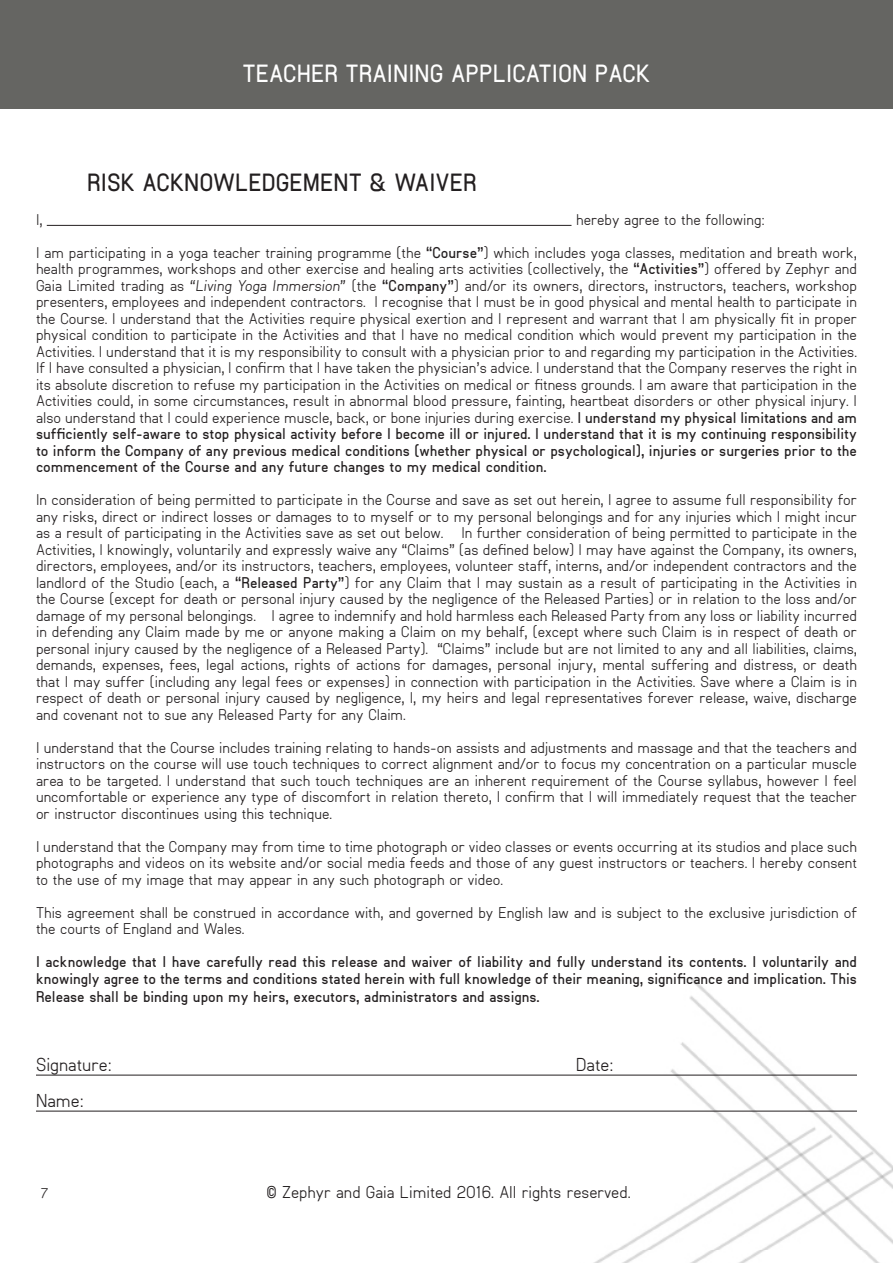
<style>
.page{position:relative;width:893px;height:1263px;background:#fff}
.page>*{position:absolute;margin:0;border:0;box-sizing:border-box;transform-origin:0 0}
.t1{font:600 24px "Manifold CF";color:#fff}
.t2{font:600 24px "Manifold CF";color:#231f20}
.t3{font:18px "Manifold CF";color:#231f20}
.t4{font:16.5px "Manifold CF";color:#231f20}
.t5{font:15px/16.5px "Manifold CF";color:#231f20;text-align:justify}
.t6{font:600 15px/16.5px "Manifold CF";color:#231f20}
.t7{font:13.5px "Manifold CF";color:#231f20}
.s1{font-weight:600}
.s2{font-style:italic}
</style>
<div class="page">
<div style="left:0;top:0;width:893px;height:108px;background:#656562"></div>
<img style="left:536px;top:977px;width:357px;height:286px">
<hr style="left:36px;top:1075px;width:821px;height:1px;background:#231f20">
<hr style="left:36px;top:1111px;width:821px;height:1px;background:#231f20">
<hr style="left:47px;top:225px;width:524px;height:1px;background:#231f20">
<h1 class="t1" style="left:243px;top:60px;width:409px">TEACHER TRAINING APPLICATION PACK</h1>
<p class="t2" style="left:87px;top:168px;width:391px">RISK ACKNOWLEDGEMENT &amp; WAIVER</p>
<p class="t5" style="left:36px;top:212px;width:8px">I,</p>
<p class="t5" style="left:576px;top:212px;width:190px">hereby agree to the following:</p>
<p class="t5" style="left:36px;top:245px;width:822px">I am participating in a yoga teacher training programme (the <span class="s1">“Course”</span>) which includes yoga classes, meditation and breath work, health programmes, workshops and other exercise and healing arts activities (collectively, the <span class="s1">“Activities”</span>) offered by Zephyr and Gaia Limited trading as <span class="s2">“Living Yoga Immersion”</span> (the <span class="s1">“Company”</span>) and/or its owners, directors, instructors, teachers, workshop presenters, employees and independent contractors. I recognise that I must be in good physical and mental health to participate in the Course. I understand that the Activities require physical exertion and I represent and warrant that I am physically fit in proper physical condition to participate in the Activities and that I have no medical condition which would prevent my participation in the Activities. I understand that it is my responsibility to consult with a physician prior to and regarding my participation in the Activities.<br>If I have consulted a physician, I confirm that I have taken the physician’s advice. I understand that the Company reserves the right in its absolute discretion to refuse my participation in the Activities on medical or fitness grounds. I am aware that participation in the Activities could, in some circumstances, result in abnormal blood pressure, fainting, heartbeat disorders or other physical injury. I also understand that I could experience muscle, back, or bone injuries during exercise. <span class="s1">I understand my physical limitations and am sufficiently self-aware to stop physical activity before I become ill or injured. I understand that it is my continuing responsibility to inform the Company of any previous medical conditions (whether physical or psychological), injuries or surgeries prior to the commencement of the Course and any future changes to my medical condition.</span></p>
<p class="t5" style="left:36px;top:493px;width:823px">In consideration of being permitted to participate in the Course and save as set out herein, I agree to assume full responsibility for any risks, direct or indirect losses or damages to to myself or to my personal belongings and for any injuries which I might incur as a result of participating in the Activities save as set out below. In further consideration of being permitted to participate in the Activities, I knowingly, voluntarily and expressly waive any “Claims” (as defined below) I may have against the Company, its owners, directors, employees, and/or its instructors, teachers, employees, volunteer staff, interns, and/or independent contractors and the landlord of the Studio (each, a <span class="s1">“Released Party”</span>) for any Claim that I may sustain as a result of participating in the Activities in the Course (except for death or personal injury caused by the negligence of the Released Parties) or in relation to the loss and/or damage of my personal belongings. I agree to indemnify and hold harmless each Released Party from any loss or liability incurred in defending any Claim made by me or anyone making a Claim on my behalf, (except where such Claim is in respect of death or personal injury caused by the negligence of a Released Party). “Claims” include but are not limited to any and all liabilities, claims, demands, expenses, fees, legal actions, rights of actions for damages, personal injury, mental suffering and distress, or death that I may suffer (including any legal fees or expenses) in connection with participation in the Activities. Save where a Claim is in respect of death or personal injury caused by negligence, I, my heirs and legal representatives forever release, waive, discharge and covenant not to sue any Released Party for any Claim.</p>
<p class="t5" style="left:36px;top:740px;width:822px">I understand that the Course includes training relating to hands-on assists and adjustments and massage and that the teachers and instructors on the course will use touch techniques to correct alignment and/or to focus my concentration on a particular muscle area to be targeted. I understand that such touch techniques are an inherent requirement of the Course syllabus, however I feel uncomfortable or experience any type of discomfort in relation thereto, I confirm that I will immediately request that the teacher or instructor discontinues using this technique.</p>
<p class="t5" style="left:36px;top:839px;width:822px">I understand that the Company may from time to time photograph or video classes or events occurring at its studios and place such photographs and videos on its website and/or social media feeds and those of any guest instructors or teachers. I hereby consent to the use of my image that may appear in any such photograph or video.</p>
<p class="t5" style="left:36px;top:905px;width:822px">This agreement shall be construed in accordance with, and governed by English law and is subject to the exclusive jurisdiction of the courts of England and Wales.</p>
<p class="t6" style="left:36px;top:954px;width:823px">I acknowledge that I have carefully read this release and waiver of liability and fully understand its contents. I voluntarily and knowingly agree to the terms and conditions stated herein with full knowledge of their meaning, significance and implication. This</p>
<p class="t6" style="left:36px;top:988px;width:505px">Release shall be binding upon my heirs, executors, administrators and assigns.</p>
<p class="t3" style="left:36px;top:1052px;width:77px">Signature:</p>
<p class="t3" style="left:576px;top:1052px;width:39px">Date:</p>
<p class="t3" style="left:36px;top:1088px;width:49px">Name:</p>
<p class="t7" style="left:41px;top:1183px;width:9px">7</p>
<p class="t4" style="left:267px;top:1180px;width:365px">© Zephyr and Gaia Limited 2016. All rights reserved.</p>
</div>
